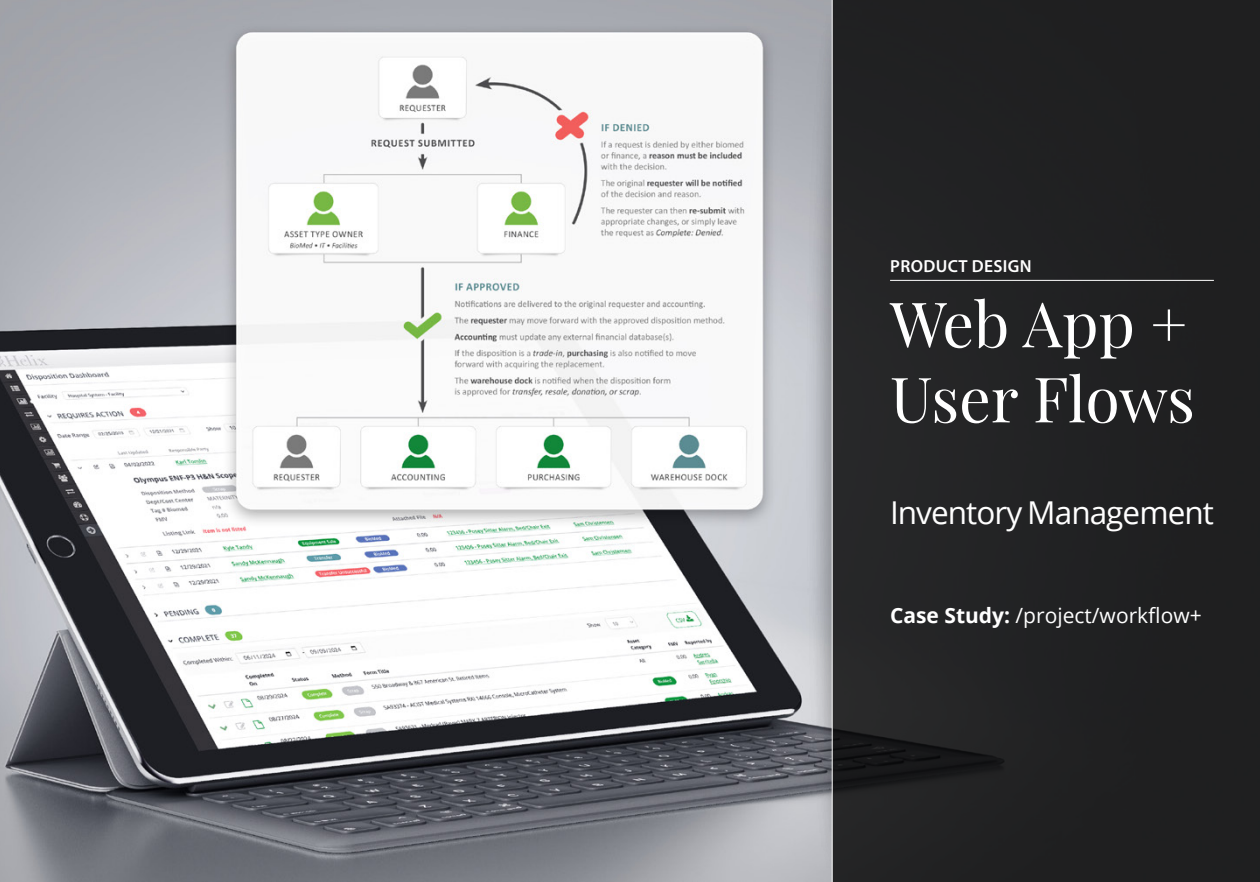
<style>
.page{position:relative;width:1260px;height:882px;background:#fff}
.page>*{position:absolute;margin:0;border:0;box-sizing:border-box;transform-origin:0 0}
.t1{font:62.65px/75.1px "Playfair Display";letter-spacing:-.005em;color:#fff}
.t2{font:31.5px "Open Sans";letter-spacing:-.03em;color:#fff}
.t3{font:21px "Open Sans";color:#fff}
.t4{font:600 17.5px "Myriad Pro";letter-spacing:.02em;color:#fff}
.s1{font-weight:700}
</style>
<div class="page">
<img style="left:0;top:0;width:801px;height:882px">
<div style="left:832px;top:0;width:428px;height:882px;background:#202122"></div>
<img style="left:801px;top:0;width:31px;height:882px">
<hr style="left:832px;top:0;width:1px;height:882px;background:#fff">
<hr style="left:890px;top:280px;width:324px;height:1px;background:#fff">
<p class="t4" style="left:890px;top:255px;width:143px">PRODUCT DESIGN</p>
<h1 class="t1" style="left:890px;top:286px;width:306px">Web App +<br>User Flows</h1>
<h2 class="t2" style="left:890px;top:491px;width:325px">Inventory Management</h2>
<p class="t3" style="left:890px;top:601px;width:313px"><span class="s1">Case Study:</span> /project/workflow+</p>
</div>
